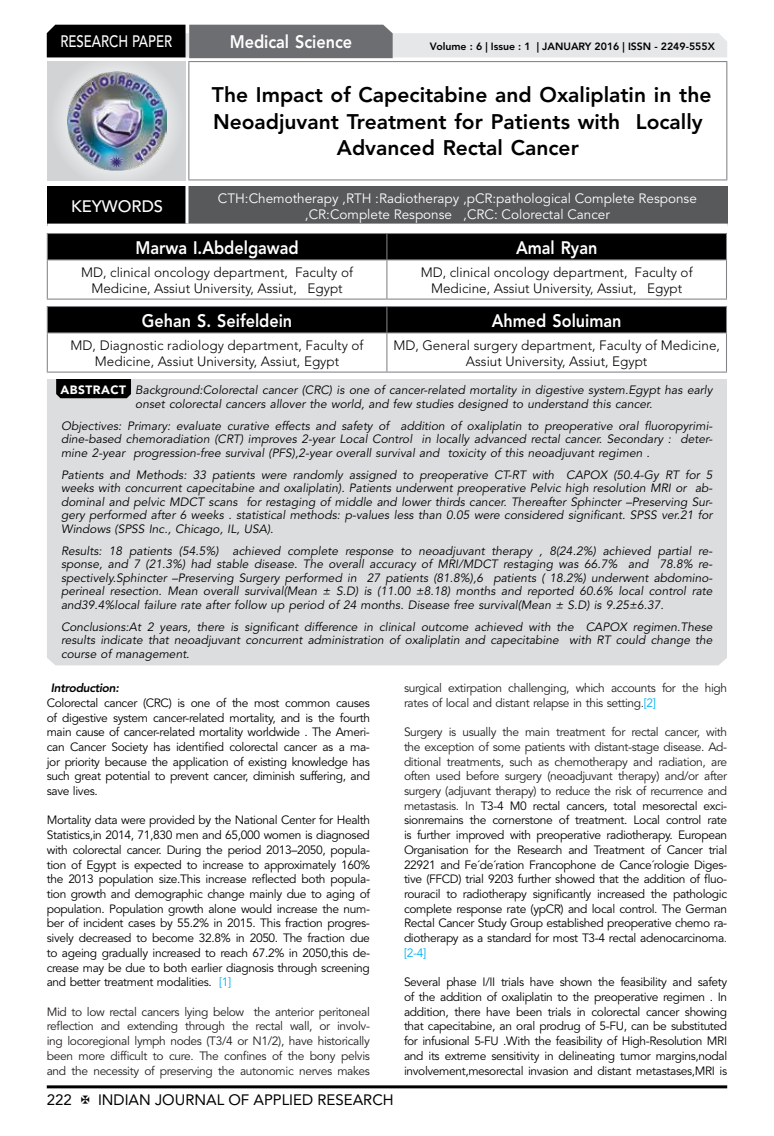
<style>
.page{position:relative;width:774px;height:1136px;background:#fff}
.page>*{position:absolute;margin:0;border:0;box-sizing:border-box;transform-origin:0 0}
.t1{font:800 21px/26.2px "Avenir LT Std";color:#000;text-align:center}
.t2{font:800 18px "Avenir LT Std";color:#fff;scale:.9 1}
.t3{font:500 16.5px "Avenir LT Std";color:#fff;scale:.8 1}
.t4{font:500 16.5px "Avenir LT Std";color:#fff}
.t5{font:15px "Avenir LT Std";color:#000}
.t6{font:300 13.5px/16.2px "Avenir LT Std";color:#000;text-align:center}
.t7{font:13.5px/16.2px "Avenir LT Std";color:#fff;text-align:center}
.t8{font:12px/14.7px "Avenir LT Std";letter-spacing:-.03em;color:#000;text-align:justify}
.t9{font:italic 12px/13.5px "Avenir LT Std";color:#000;text-align:justify}
.t10{font:12px/14.7px "Avenir LT Std";letter-spacing:-.03em;color:#221e1f;text-align:justify}
.t11{font:italic 800 12px "Avenir LT Std";letter-spacing:-.03em;color:#000}
.t12{font:800 10.5px "Avenir LT Std";color:#000}
.s1{font-weight:900;font-style:normal;color:#fff}
.s2{color:#00b0f0}
.s3{color:#221e1f}
.s4{color:#333}
</style>
<div class="page">
<hr style="left:47px;top:1085px;width:680px;height:3px;background:#000">
<div style="left:48px;top:62px;width:137px;height:118px;background:linear-gradient(to right,#d9dadb,#d9dadb)"></div>
<img style="left:68px;top:71px;width:99px;height:100px">
<svg style="left:47px;top:25px;width:680px;height:33px;background:#979899"></svg>
<hr style="left:188px;top:61px;width:539px;height:1px;background:#808285">
<hr style="left:188px;top:62px;width:1px;height:117px;background:#808285">
<hr style="left:726px;top:62px;width:1px;height:117px;background:#808285">
<hr style="left:188px;top:179px;width:539px;height:1px;background:#808285">
<div style="left:47px;top:233px;width:680px;height:26px;background:#000"></div>
<hr style="left:47px;top:259px;width:340px;height:1px;background:#808285">
<hr style="left:47px;top:260px;width:1px;height:38px;background:#808285">
<hr style="left:387px;top:259px;width:340px;height:1px;background:#808285">
<hr style="left:386px;top:260px;width:1px;height:38px;background:#808285">
<hr style="left:726px;top:260px;width:1px;height:38px;background:#808285">
<hr style="left:47px;top:298px;width:340px;height:1px;background:#808285">
<hr style="left:387px;top:298px;width:340px;height:1px;background:#808285">
<div style="left:47px;top:306px;width:680px;height:26px;background:#000"></div>
<hr style="left:47px;top:332px;width:340px;height:1px;background:#808285">
<hr style="left:47px;top:333px;width:1px;height:38px;background:#808285">
<hr style="left:387px;top:332px;width:340px;height:1px;background:#808285">
<hr style="left:386px;top:333px;width:1px;height:38px;background:#808285">
<hr style="left:726px;top:333px;width:1px;height:38px;background:#808285">
<hr style="left:47px;top:371px;width:340px;height:1px;background:#808285">
<hr style="left:387px;top:371px;width:340px;height:1px;background:#808285">
<div style="left:47px;top:186px;width:140px;height:39px;background:#000"></div>
<div style="left:187px;top:186px;width:541px;height:39px;background:#58595b"></div>
<hr style="left:185px;top:186px;width:3px;height:37px;background:#fff">
<hr style="left:47px;top:223px;width:140px;height:3px;background:#fff">
<hr style="left:187px;top:223px;width:541px;height:3px;background:#fff">
<div style="left:47px;top:379px;width:680px;height:286px;background:#dcddde"></div>
<svg style="left:56px;top:379px;width:75px;height:19px"></svg>
<h3 class="t3" style="left:60px;top:32px;width:139px">RESEARCH PAPER</h3>
<h2 class="t2" style="left:230px;top:31px;width:138px">Medical Science</h2>
<p class="t12" style="left:430px;top:41px;width:286px">Volume : 6 | Issue : 1 | JANUARY 2016 | ISSN - 2249-555X</p>
<h1 class="t1" style="left:212px;top:82px;width:501px">The Impact of Capecitabine and Oxaliplatin in the<br>Neoadjuvant Treatment for Patients with Locally<br>Advanced Rectal Cancer</h1>
<h3 class="t4" style="left:71px;top:196px;width:94px">KEYWORDS</h3>
<p class="t7" style="left:218px;top:190px;width:480px">CTH:Chemotherapy ,RTH :Radiotherapy ,pCR:pathological Complete Response ,CR:Complete Response ,CRC: Colorectal Cancer</p>
<h2 class="t2" style="left:135px;top:236px;width:183px">Marwa I.Abdelgawad</h2>
<h2 class="t2" style="left:516px;top:236px;width:92px">Amal Ryan</h2>
<p class="t6" style="left:81px;top:264px;width:273px">MD, clinical oncology department, Faculty of<br>Medicine, Assiut University, Assiut, Egypt</p>
<p class="t6" style="left:421px;top:264px;width:273px">MD, clinical oncology department, Faculty of<br>Medicine, Assiut University, Assiut, Egypt</p>
<h2 class="t2" style="left:142px;top:309px;width:169px">Gehan S. Seifeldein</h2>
<h2 class="t2" style="left:492px;top:309px;width:145px">Ahmed Soluiman</h2>
<p class="t6" style="left:71px;top:337px;width:294px">MD, Diagnostic radiology department, Faculty of<br>Medicine, Assiut University, Assiut, Egypt</p>
<p class="t6" style="left:393px;top:337px;width:328px">MD, General surgery department, Faculty of Medicine,<br>Assiut University, Assiut, Egypt</p>
<p class="t9" style="left:135px;top:383px;width:579px;text-indent:-75px"><span class="s1">ABSTRACT</span> Background:Colorectal cancer (CRC) is one of cancer-related mortality in digestive system.Egypt has early onset colorectal cancers allover the world, and few studies designed to understand this cancer.</p>
<p class="t9" style="left:61px;top:419px;width:653px">Objectives: Primary: evaluate curative effects and safety of addition of oxaliplatin to preoperative oral fluoropyrimi&shy;dine-based chemoradiation (CRT) improves 2-year Local Control in locally advanced rectal cancer. Secondary : deter&shy;mine 2-year progression-free survival (PFS),2-year overall survival and toxicity of this neoadjuvant regimen .</p>
<p class="t9" style="left:61px;top:468px;width:653px">Patients and Methods: 33 patients were randomly assigned to preoperative CT-RT with CAPOX (50.4-Gy RT for 5 weeks with concurrent capecitabine and oxaliplatin). Patients underwent preoperative Pelvic high resolution MRI or ab&shy;dominal and pelvic MDCT scans for restaging of middle and lower thirds cancer. Thereafter Sphincter –Preserving Sur&shy;gery performed after 6 weeks . statistical methods: p-values less than 0.05 were considered significant. SPSS ver.21 for Windows (SPSS Inc., Chicago, IL, USA).</p>
<p class="t9" style="left:61px;top:544px;width:653px">Results: 18 patients (54.5%) achieved complete response to neoadjuvant therapy , 8(24.2%) achieved partial re&shy;sponse, and 7 (21.3%) had stable disease. The overall accuracy of MRI/MDCT restaging was 66.7% and 78.8% re&shy;spectively.Sphincter –Preserving Surgery performed in 27 patients (81.8%),6 patients ( 18.2%) underwent abdomino&shy;perineal resection. Mean overall survival(Mean ± S.D) is (11.00 ±8.18) months and reported 60.6% local control rate and39.4%local failure rate after follow up period of 24 months. Disease free survival(Mean ± S.D) is 9.25±6.37.</p>
<p class="t9" style="left:61px;top:620px;width:653px">Conclusions:At 2 years, there is significant difference in clinical outcome achieved with the CAPOX regimen.These results indicate that neoadjuvant concurrent administration of oxaliplatin and capecitabine with RT could change the course of management.</p>
<p class="t11" style="left:51px;top:680px;width:70px">Introduction:</p>
<p class="t8" style="left:47px;top:695px;width:325px">Colorectal cancer (CRC) is one of the most common causes of digestive system cancer-related mortality, and is the fourth main cause of cancer-related mortality worldwide . The Ameri&shy;can Cancer Society has identified colorectal cancer as a ma&shy;jor priority because the application of existing knowledge has such great potential to prevent cancer, diminish suffering, and save lives.</p>
<p class="t8" style="left:47px;top:813px;width:325px">Mortality data were provided by the National Center for Health Statistics,in 2014, 71,830 men and 65,000 women is diagnosed with colorectal cancer. During the period 2013–2050, popula&shy;tion of Egypt is expected to increase to approximately 160% the 2013 population size.This increase reflected both popula&shy;tion growth and demographic change mainly due to aging of population. Population growth alone would increase the num&shy;ber of incident cases by 55.2% in 2015. This fraction progres&shy;sively decreased to become 32.8% in 2050. The fraction due to ageing gradually increased to reach 67.2% in 2050,this de&shy;crease may be due to both earlier diagnosis through screening and better treatment modalities. <span class="s2">[1]</span></p>
<p class="t10" style="left:47px;top:1004px;width:325px">Mid to low rectal cancers lying below the anterior peritoneal reflection and extending through the rectal wall, or involv&shy;ing locoregional lymph nodes (T3/4 or N1/2), have historically been more difficult to cure. The confines of the bony pelvis and the necessity of preserving the autonomic nerves makes</p>
<p class="t10" style="left:404px;top:681px;width:325px">surgical extirpation challenging, which accounts for the high rates of local and distant relapse in this setting.<span class="s2">[2]</span></p>
<p class="t8" style="left:404px;top:725px;width:325px"><span class="s3">Surgery is usually the main treatment for rectal cancer, with the exception of some patients with distant-stage disease. Ad&shy;ditional treatments, such as chemotherapy and radiation, are often used before surgery (neoadjuvant therapy) and/or after surgery (adjuvant therapy) to reduce the risk of recurrence and metastasis. In</span> T3-4 M0 rectal cancers, total mesorectal exci&shy;sionremains the cornerstone of treatment. Local control rate is further improved with preoperative radiotherapy. European Organisation for the Research and Treatment of Cancer trial 22921 and Fe´de´ration Francophone de Cance´rologie Diges&shy;tive (FFCD) trial 9203 further showed that the addition of fluo&shy;rouracil to radiotherapy significantly increased the pathologic complete response rate (ypCR) and local control. The German Rectal Cancer Study Group established preoperative chemo ra&shy;diotherapy as a standard for most T3-4 rectal adenocarcinoma<span class="s4">. </span><span class="s2">[2-4]</span></p>
<p class="t8" style="left:404px;top:975px;width:325px">Several phase I/II trials have shown the feasibility and safety of the addition of oxaliplatin to the preoperative regimen . In addition, there have been trials in colorectal cancer showing that capecitabine, an oral prodrug of 5-FU, can be substituted for infusional 5-FU .With the feasibility of High-Resolution MRI and its extreme sensitivity in delineating tumor margins,nodal involvement,mesorectal invasion and distant metastases,MRI is</p>
<p class="t5" style="left:47px;top:1090px;width:27px">222</p>
<p class="t5" style="left:98px;top:1090px;width:297px">INDIAN JOURNAL OF APPLIED RESEARCH</p>
</div>
